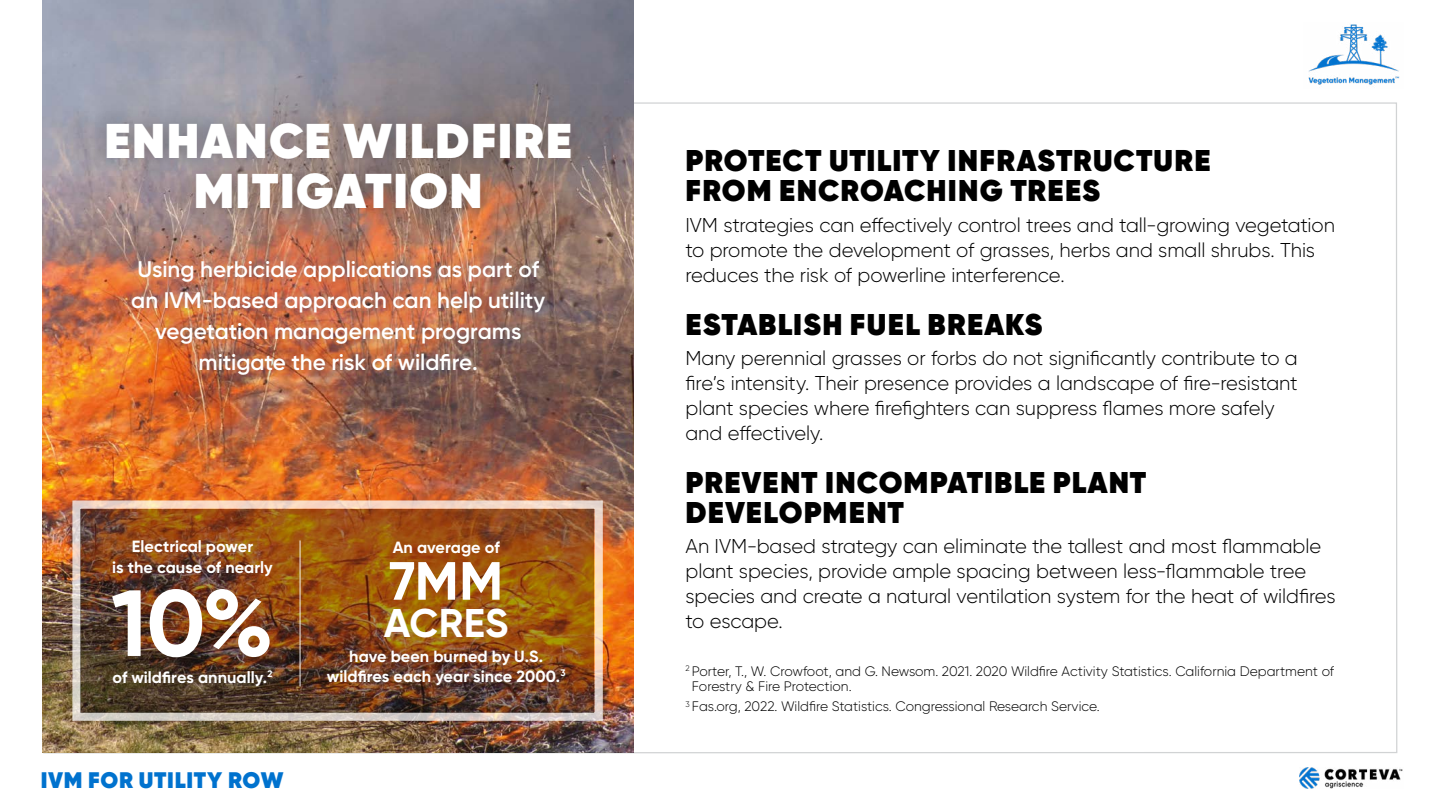
<style>
.page{position:relative;width:1440px;height:810px;background:#fff}
.page>*{position:absolute;margin:0;border:0;box-sizing:border-box;transform-origin:0 0}
.HEADLINE{font:700 93.75px "Gilroy";color:#fff}
.HEADLINE-2{font:700 53.75px "Gilroy";color:#fff}
.HEADLINE-3{font:800 48.75px/50px "Gilroy";letter-spacing:.03em;color:#fff;text-align:center}
.HEADLINE-4{font:700 40px "Gilroy";letter-spacing:.005em;color:#fff}
.HEADLINE-5{font:800 30px/30px "Gilroy";letter-spacing:.035em;color:#000}
.t1{font:600 22.5px/31.2px "Gilroy";color:#fff;text-align:center}
.HEADLINE-6{font:800 22.5px "Gilroy";letter-spacing:.03em;color:#0072ce}
.HEADLINE-7{font:300 20px/25px "Gilroy";letter-spacing:-.005em;color:#000}
.HEADLINE-8{font:700 16.25px/21.2px "Gilroy";color:#fff;text-align:center}
.t2{font:300 13.75px/15px "Gilroy";color:#000}
</style>
<div class="page">
<img style="left:43px;top:0;width:591px;height:753px">
<img style="left:1300px;top:768px;width:103px;height:20px">
<img style="left:1308px;top:24px;width:92px;height:61px">
<div style="left:114px;top:243px;width:448px;height:150px;background:#0072ce;opacity:.55"></div>
<div style="left:88px;top:105px;width:500px;height:122px;background:#000;opacity:.25"></div>
<img style="left:68px;top:496px;width:539px;height:226px">
<img style="left:81px;top:509px;width:513px;height:204px">
<hr style="left:299px;top:540px;width:2px;height:147px;background:#fff">
<p class="HEADLINE-3" style="left:104px;top:116px;width:469px">ENHANCE WILDFIRE<br>MITIGATION</p>
<p class="t1" style="left:131px;top:253px;width:416px">Using herbicide applications as part of an IVM-based approach can help utility vegetation management programs mitigate the risk of wildfire.</p>
<p class="HEADLINE-8" style="left:112px;top:535px;width:162px">Electrical power<br>is the cause of nearly</p>
<p class="HEADLINE" style="left:111px;top:565px;width:164px">10%</p>
<p class="HEADLINE-8" style="left:112px;top:666px;width:162px">of wildfires annually.<sup>2</sup></p>
<p class="HEADLINE-6" style="left:41px;top:765px;width:244px">IVM FOR UTILITY ROW</p>
<p class="HEADLINE-8" style="left:393px;top:536px;width:108px">An average of</p>
<p class="HEADLINE-2" style="left:389px;top:547px;width:115px">7MM</p>
<p class="HEADLINE-4" style="left:384px;top:598px;width:126px">ACRES</p>
<p class="HEADLINE-8" style="left:327px;top:646px;width:240px;line-height:20px">have been burned by U.S. wildfires each year since 2000.<sup>3</sup></p>
<p class="HEADLINE-5" style="left:686px;top:146px;width:526px">PROTECT UTILITY INFRASTRUCTURE<br>FROM ENCROACHING TREES</p>
<p class="HEADLINE-7" style="left:686px;top:212px;width:651px">IVM strategies can effectively control trees and tall-growing vegetation to promote the development of grasses, herbs and small shrubs. This reduces the risk of powerline interference.</p>
<p class="HEADLINE-5" style="left:686px;top:309px;width:358px">ESTABLISH FUEL BREAKS</p>
<p class="HEADLINE-7" style="left:686px;top:345px;width:614px">Many perennial grasses or forbs do not significantly contribute to a fire’s intensity. Their presence provides a landscape of fire-resistant plant species where firefighters can suppress flames more safely and effectively.</p>
<p class="HEADLINE-5" style="left:686px;top:467px;width:462px">PREVENT INCOMPATIBLE PLANT<br>DEVELOPMENT</p>
<p class="HEADLINE-7" style="left:686px;top:534px;width:652px">An IVM-based strategy can eliminate the tallest and most flammable plant species, provide ample spacing between less-flammable tree species and create a natural ventilation system for the heat of wildfires to escape.</p>
<p class="t2" style="left:692px;top:663px;width:644px;text-indent:-6px"><sup>2</sup> Porter, T., W. Crowfoot, and G. Newsom. 2021. 2020 Wildfire Activity Statistics. California Department of<br>Forestry &amp; Fire Protection.</p>
<p class="t2" style="left:686px;top:699px;width:416px"><sup>3</sup> Fas.org, 2022. Wildfire Statistics. Congressional Research Service.</p>
</div>
